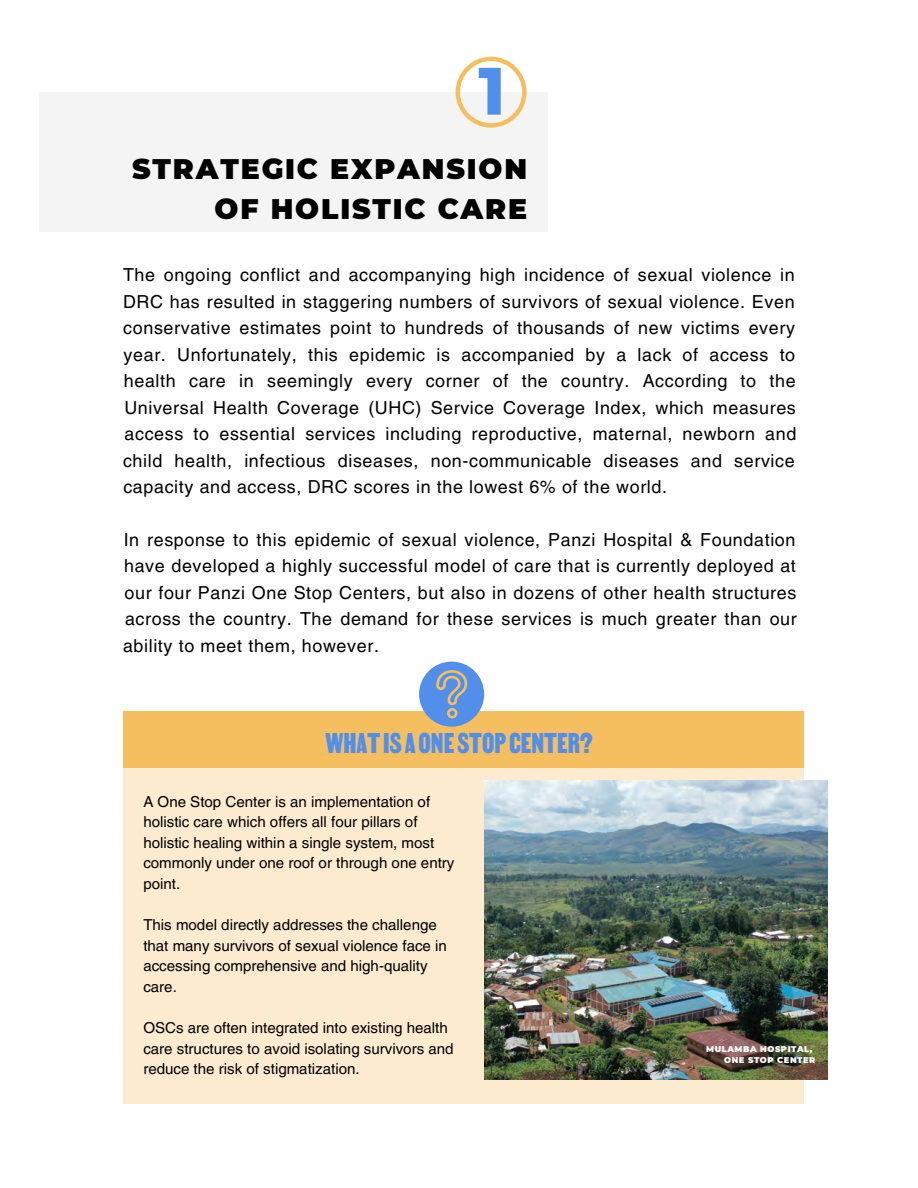
<style>
.page{position:relative;width:918px;height:1188px;background:#fff}
.page>*{position:absolute;margin:0;border:0;box-sizing:border-box;transform-origin:0 0}
.t1{font:800 66.75px "Montserrat";color:#528feb}
.t2{font:34.5px "MARTIN";color:#528feb}
.t3{font:900 28.2px/40.2px "Montserrat";letter-spacing:.065em;color:#000;text-align:right}
.t4{font:17.85px/26.4px "Helvetica LT Pro";letter-spacing:.035em;color:#000;text-align:justify}
.t5{font:15.15px/20.5px "Helvetica LT Pro";color:#000}
.t6{font:900 8.25px/11.7px "Montserrat";letter-spacing:.065em;color:#fff}
</style>
<div class="page">
<div style="left:39px;top:92px;width:509px;height:139px;background:#f4f4f4"></div>
<svg style="left:456px;top:57px;width:71px;height:71px"></svg>
<div style="left:123px;top:740px;width:680px;height:364px;background:#fcebcf"></div>
<div style="left:123px;top:711px;width:680px;height:56px;background:#f5bf60"></div>
<div style="left:419px;top:662px;width:65px;height:65px;background:#528feb;border-radius:50%"></div>
<svg style="left:436px;top:670px;width:31px;height:48px"></svg>
<img style="left:484px;top:780px;width:343px;height:300px">
<h1 class="t1" style="left:478px;top:50px;width:29px">1</h1>
<h3 class="t3" style="left:132px;top:149px;width:396px">STRATEGIC EXPANSION<br>OF HOLISTIC CARE</h3>
<p class="t4" style="left:123px;top:264px;width:675px">The ongoing conflict and accompanying high incidence of sexual violence in DRC has resulted in staggering numbers of survivors of sexual violence. Even conservative estimates point to hundreds of thousands of new victims every year. Unfortunately, this epidemic is accompanied by a lack of access to health care in seemingly every corner of the country. According to the Universal Health Coverage (UHC) Service Coverage Index, which measures access to essential services including reproductive, maternal, newborn and child health, infectious diseases, non-communicable diseases and service capacity and access, DRC scores in the lowest 6% of the world.</p>
<p class="t4" style="left:123px;top:528px;width:675px">In response to this epidemic of sexual violence, Panzi Hospital &amp; Foundation have developed a highly successful model of care that is currently deployed at our four Panzi One Stop Centers, but also in dozens of other health structures across the country. The demand for these services is much greater than our ability to meet them, however.</p>
<h2 class="t2" style="left:325px;top:721px;width:269px">WHATISAONESTOPCENTER?</h2>
<p class="t5" style="left:143px;top:793px;width:313px">A One Stop Center is an implementation of holistic care which offers all four pillars of holistic healing within a single system, most commonly under one roof or through one entry point.</p>
<p class="t5" style="left:143px;top:916px;width:305px">This model directly addresses the challenge that many survivors of sexual violence face in accessing comprehensive and high-quality care.</p>
<p class="t5" style="left:143px;top:1019px;width:312px">OSCs are often integrated into existing health care structures to avoid isolating survivors and reduce the risk of stigmatization.</p>
<p class="t6" style="left:724px;top:1043px;width:93px;text-indent:-18px">MULAMBA HOSPITAL,<br>ONE STOP CENTER</p>
</div>
